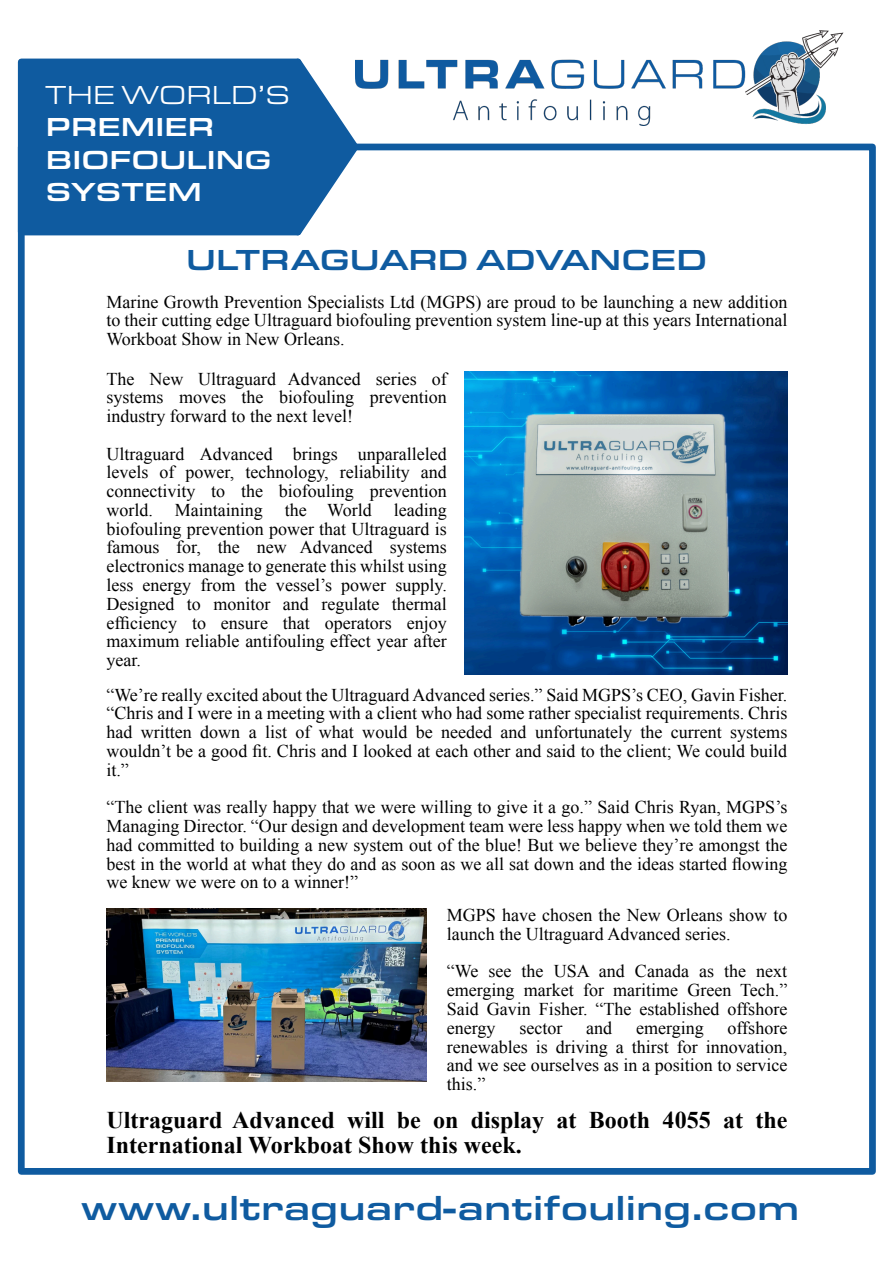
<style>
.page{position:relative;width:894px;height:1263px;background:#fff}
.page>*{position:absolute;margin:0;border:0;box-sizing:border-box;transform-origin:0 0}
.t1{font:500 36px "Eurostile Ext";color:#0f5ba0}
.t2{font:500 30px "Eurostile Ext";color:#0f5ba0}
.t3{font:500 27px "Eurostile Ext";color:#fff}
.t4{font:27px "Eurostile Ext";color:#fff}
.t5{font:700 24px "Times New Roman";color:#000}
.t6{font:18px "Times New Roman";color:#000}
</style>
<div class="page">
<img style="left:364px;top:31px;width:478px;height:94px">
<div style="left:18px;top:144px;width:857px;height:1031px;border:7px solid #0f5ba0"></div>
<div style="left:18px;top:59px;width:283px;height:176px;background:#0f5ba0"></div>
<svg style="left:291px;top:58px;width:73px;height:178px"></svg>
<img style="left:464px;top:371px;width:323px;height:303px">
<img style="left:106px;top:909px;width:320px;height:172px">
<p class="t4" style="left:46px;top:86px;width:245px">THE WORLD’S</p>
<p class="t3" style="left:46px;top:118px;width:170px">PREMIER</p>
<p class="t3" style="left:46px;top:151px;width:227px">BIOFOULING</p>
<p class="t3" style="left:46px;top:183px;width:158px">SYSTEM</p>
<p class="t2" style="left:186px;top:250px;width:522px">ULTRAGUARD ADVANCED</p>
<p class="t6" style="left:106px;top:295px;width:682px">Marine Growth Prevention Specialists Ltd (MGPS) are proud to be launching a new addition</p>
<p class="t6" style="left:106px;top:314px;width:682px">to their cutting edge Ultraguard biofouling prevention system line-up at this years International</p>
<p class="t6" style="left:106px;top:333px;width:240px">Workboat Show in New Orleans.</p>
<p class="t6" style="left:106px;top:372px;width:342px">The New Ultraguard Advanced series of</p>
<p class="t6" style="left:106px;top:391px;width:342px">systems moves the biofouling prevention</p>
<p class="t6" style="left:106px;top:410px;width:248px">industry forward to the next level!</p>
<p class="t6" style="left:106px;top:447px;width:342px">Ultraguard Advanced brings unparalleled</p>
<p class="t6" style="left:106px;top:466px;width:342px">levels of power, technology, reliability and</p>
<p class="t6" style="left:106px;top:485px;width:342px">connectivity to the biofouling prevention</p>
<p class="t6" style="left:106px;top:503px;width:342px">world. Maintaining the World leading</p>
<p class="t6" style="left:106px;top:522px;width:342px">biofouling prevention power that Ultraguard is</p>
<p class="t6" style="left:106px;top:541px;width:342px">famous for, the new Advanced systems</p>
<p class="t6" style="left:106px;top:560px;width:342px">electronics manage to generate this whilst using</p>
<p class="t6" style="left:106px;top:578px;width:342px">less energy from the vessel’s power supply.</p>
<p class="t6" style="left:106px;top:597px;width:342px">Designed to monitor and regulate thermal</p>
<p class="t6" style="left:106px;top:616px;width:342px">efficiency to ensure that operators enjoy</p>
<p class="t6" style="left:106px;top:635px;width:342px">maximum reliable antifouling effect year after</p>
<p class="t6" style="left:106px;top:654px;width:36px">year.</p>
<p class="t6" style="left:106px;top:688px;width:682px">“We’re really excited about the Ultraguard Advanced series.” Said MGPS’s CEO, Gavin Fisher.</p>
<p class="t6" style="left:106px;top:707px;width:682px">“Chris and I were in a meeting with a client who had some rather specialist requirements. Chris</p>
<p class="t6" style="left:106px;top:726px;width:682px">had written down a list of what would be needed and unfortunately the current systems</p>
<p class="t6" style="left:106px;top:744px;width:682px">wouldn’t be a good fit. Chris and I looked at each other and said to the client; We could build</p>
<p class="t6" style="left:106px;top:763px;width:24px">it.”</p>
<p class="t6" style="left:106px;top:801px;width:682px">“The client was really happy that we were willing to give it a go.” Said Chris Ryan, MGPS’s</p>
<p class="t6" style="left:106px;top:820px;width:682px">Managing Director. “Our design and development team were less happy when we told them we</p>
<p class="t6" style="left:106px;top:838px;width:682px">had committed to building a new system out of the blue! But we believe they’re amongst the</p>
<p class="t6" style="left:106px;top:857px;width:682px">best in the world at what they do and as soon as we all sat down and the ideas started flowing</p>
<p class="t6" style="left:106px;top:876px;width:253px">we knew we were on to a winner!”</p>
<p class="t6" style="left:446px;top:909px;width:342px">MGPS have chosen the New Orleans show to</p>
<p class="t6" style="left:446px;top:927px;width:285px">launch the Ultraguard Advanced series.</p>
<p class="t6" style="left:446px;top:965px;width:342px">“We see the USA and Canada as the next</p>
<p class="t6" style="left:446px;top:984px;width:342px">emerging market for maritime Green Tech.”</p>
<p class="t6" style="left:446px;top:1002px;width:342px">Said Gavin Fisher. “The established offshore</p>
<p class="t6" style="left:446px;top:1021px;width:50px">energy</p>
<p class="t6" style="left:519px;top:1021px;width:44px">sector</p>
<p class="t6" style="left:586px;top:1021px;width:27px">and</p>
<p class="t6" style="left:636px;top:1021px;width:69px">emerging</p>
<p class="t6" style="left:727px;top:1021px;width:61px">offshore</p>
<p class="t6" style="left:446px;top:1040px;width:342px">renewables is driving a thirst for innovation,</p>
<p class="t6" style="left:446px;top:1059px;width:342px">and we see ourselves as in a position to service</p>
<p class="t6" style="left:446px;top:1077px;width:40px">this.”</p>
<p class="t5" style="left:106px;top:1112px;width:682px">Ultraguard Advanced will be on display at Booth 4055 at the</p>
<p class="t5" style="left:106px;top:1137px;width:416px">International Workboat Show this week.</p>
<p class="t1" style="left:81px;top:1196px;width:719px">www.ultraguard-antifouling.com</p>
</div>
